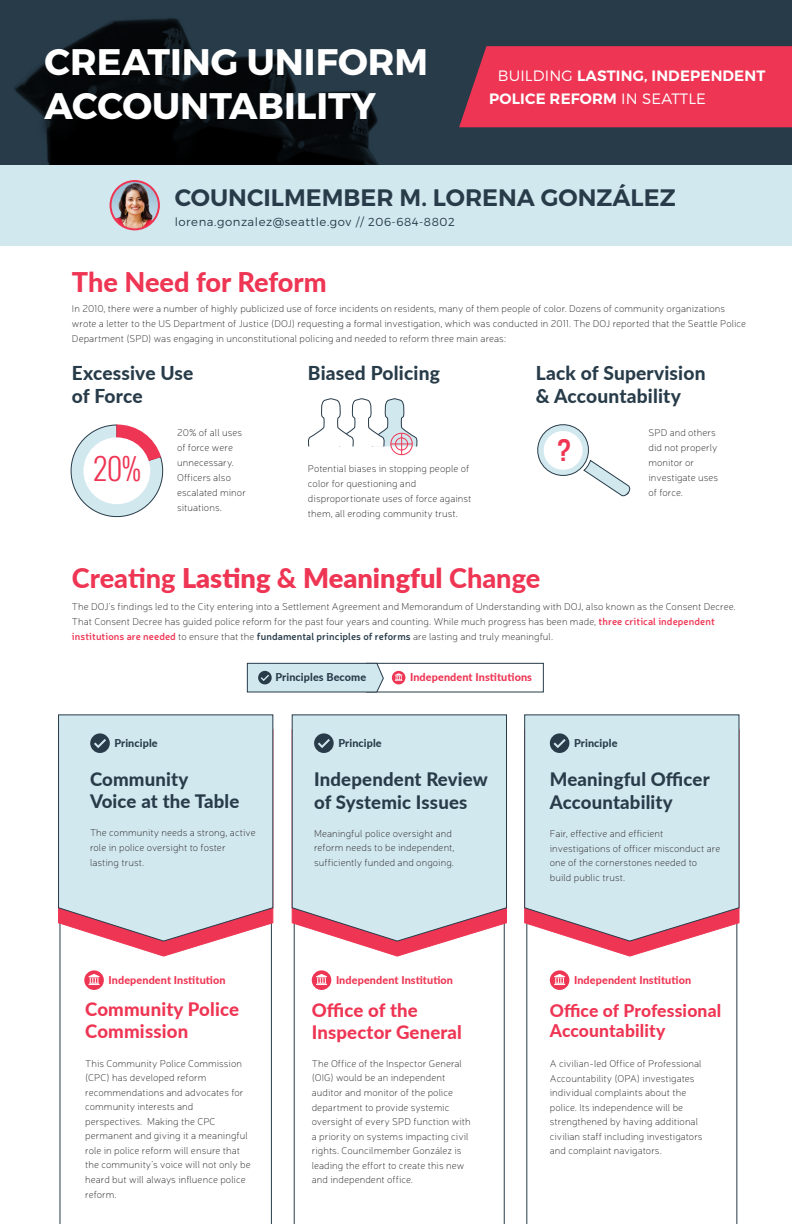
<style>
.page{position:relative;width:792px;height:1224px;background:#fff}
.page>*{position:absolute;margin:0;border:0;box-sizing:border-box;transform-origin:0 0}
.t1{font:700 37px/44.4px "Montserrat";color:#fff}
.t2{font:300 29.6px "Oswald";color:#ee3553}
.t3{font:900 27.1px "Lato";color:#ee3553}
.t4{font:800 27.1px "Lato";letter-spacing:-.005em;color:#ee3553}
.t5{font:27.1px "Oswald";color:#ee3553}
.t6{font:600 23.8px "Montserrat";color:#273b49}
.t7{font:800 19.1px/23px "Lato";letter-spacing:.01em;color:#273b49}
.t8{font:800 18.6px/22.3px "Lato";letter-spacing:.01em;color:#273b49}
.t9{font:800 18.6px/22.3px "Lato";letter-spacing:.01em;color:#ee3553}
.t10{font:800 17.5px/21px "Lato";letter-spacing:.01em;color:#ee3553}
.t11{font:600 15px/23px "Montserrat";letter-spacing:.01em;color:#fff}
.t12{font:300 11.7px "Montserrat";letter-spacing:.05em;color:#273b49}
.t13{font:800 10.8px "Lato";letter-spacing:.01em;color:#ee3553}
.t14{font:800 10.8px "Lato";letter-spacing:.01em;color:#273b49}
.t15{font:100 10px/14.6px "Neris";letter-spacing:.01em;color:#231f20}
.s1{font-weight:300}
.s2{font-weight:800}
.s3{font-weight:600;color:#ee3553}
.s4{font-weight:600;color:#273b49}
</style>
<div class="page">
<svg style="left:59px;top:957px;width:213px;height:267px"></svg>
<svg style="left:293px;top:957px;width:212px;height:267px"></svg>
<svg style="left:526px;top:957px;width:212px;height:267px"></svg>
<svg style="left:293px;top:942px;width:212px;height:15px"></svg>
<svg style="left:59px;top:942px;width:213px;height:15px"></svg>
<svg style="left:526px;top:942px;width:212px;height:15px"></svg>
<svg style="left:291px;top:714px;width:216px;height:228px;background:#d2dde5"></svg>
<svg style="left:58px;top:714px;width:216px;height:228px;background:#d2dce4"></svg>
<svg style="left:524px;top:714px;width:216px;height:228px;background:#d1dce4"></svg>
<svg style="left:90px;top:733px;width:20px;height:20px"></svg>
<svg style="left:314px;top:733px;width:20px;height:20px"></svg>
<svg style="left:550px;top:733px;width:19px;height:20px"></svg>
<svg style="left:84px;top:970px;width:20px;height:20px"></svg>
<svg style="left:88px;top:974px;width:12px;height:11px"></svg>
<div style="left:312px;top:970px;width:19px;height:20px;background:#ee3553;border-radius:50%"></div>
<svg style="left:316px;top:974px;width:11px;height:11px"></svg>
<div style="left:550px;top:970px;width:19px;height:20px;background:#ee3553;border-radius:50%"></div>
<svg style="left:554px;top:974px;width:11px;height:11px"></svg>
<svg style="left:70px;top:424px;width:94px;height:94px"></svg>
<div style="left:84px;top:437px;width:66px;height:67px;background:#fff;border-radius:50%"></div>
<svg style="left:246px;top:662px;width:298px;height:31px"></svg>
<svg style="left:0;top:0;width:480px;height:165px;background:#16222b"></svg>
<div style="left:480px;top:0;width:312px;height:165px;background:#273b49"></div>
<div style="left:459px;top:46px;width:333px;height:81px;background:#ee3553"></div>
<svg style="left:308px;top:398px;width:110px;height:57px"></svg>
<div style="left:395px;top:437px;width:13px;height:14px;border:1px solid #ee3553;border-radius:50%"></div>
<svg style="left:537px;top:424px;width:94px;height:73px"></svg>
<div style="left:0;top:165px;width:792px;height:81px;background:#d2e8ef"></div>
<img style="left:111px;top:181px;width:48px;height:48px;border-radius:24px">
<div style="left:110px;top:180px;width:50px;height:50px;border:2px solid #ee3553;border-radius:50%"></div>
<h1 class="t1" style="left:45px;top:40px;width:385px">CREATING UNIFORM<br>ACCOUNTABILITY</h1>
<h3 class="t11" style="left:489px;top:65px;width:278px;text-indent:9px"><span class="s1">BUILDING</span> LASTING, INDEPENDENT<br>POLICE REFORM <span class="s1">IN SEATTLE</span></h3>
<h3 class="t6" style="left:175px;top:183px;width:502px">COUNCILMEMBER M. LORENA GONZÁLEZ</h3>
<p class="t12" style="left:175px;top:214px;width:282px">lorena.gonzalez@seattle.gov // 206-684-8802</p>
<h3 class="t4" style="left:72px;top:262px;width:256px">The Need for Reform</h3>
<p class="t15" style="left:72px;top:301px;width:676px;line-height:15px">In 2010, there were a number of highly publicized use of force incidents on residents, many of them people of color. Dozens of community organizations wrote a letter to the US Department of Justice (DOJ) requesting a formal investigation, which was conducted in 2011. The DOJ reported that the Seattle Police<br>Department (SPD) was engaging in unconstitutional policing and needed to reform three main areas:</p>
<h3 class="t7" style="left:72px;top:361px;width:123px">Excessive Use of Force</h3>
<h2 class="t2" style="left:93px;top:449px;width:49px">20%</h2>
<p class="t15" style="left:177px;top:425px;width:70px;line-height:15px">20% of all uses of force were unnecessary.<br>Officers also escalated minor situations.</p>
<h3 class="t7" style="left:308px;top:361px;width:133px">Biased Policing</h3>
<p class="t15" style="left:308px;top:461px;width:165px;line-height:15px">Potential biases in stopping people of color for questioning and disproportionate uses of force against them, all eroding community trust.</p>
<h3 class="t7" style="left:536px;top:361px;width:171px">Lack of Supervision &amp; Accountability</h3>
<h3 class="t5" style="left:556px;top:429px;width:17px">?</h3>
<p class="t15" style="left:648px;top:425px;width:71px;line-height:15px">SPD and others did not properly monitor or investigate uses of force.</p>
<h3 class="t3" style="left:72px;top:558px;width:470px"><span class="s2">Creating</span> Lasting <span class="s2">&amp;</span> Meaningful <span class="s2">Change</span></h3>
<p class="t15" style="left:72px;top:599px;width:665px;line-height:15px">The DOJ’s findings led to the City entering into a Settlement Agreement and Memorandum of Understanding with DOJ, also known as the Consent Decree.<br>That Consent Decree has guided police reform for the past four years and counting. While much progress has been made, <span class="s3">three critical independent institutions are needed</span> to ensure that the <span class="s4">fundamental principles of reforms</span> are lasting and truly meaningful.</p>
<p class="t14" style="left:275px;top:670px;width:92px">Principles Become</p>
<p class="t13" style="left:410px;top:669px;width:123px">Independent Institutions</p>
<p class="t14" style="left:114px;top:735px;width:45px">Principle</p>
<p class="t14" style="left:338px;top:735px;width:45px">Principle</p>
<p class="t14" style="left:574px;top:735px;width:45px">Principle</p>
<h3 class="t8" style="left:90px;top:767px;width:151px">Community<br>Voice at the Table</h3>
<h3 class="t8" style="left:314px;top:768px;width:175px">Independent Review of Systemic Issues</h3>
<h3 class="t8" style="left:550px;top:768px;width:161px">Meaningful Officer<br>Accountability</h3>
<p class="t15" style="left:90px;top:826px;width:167px">The community needs a strong, active role in police oversight to foster lasting trust.</p>
<p class="t15" style="left:314px;top:826px;width:142px">Meaningful police oversight and reform needs to be independent, sufficiently funded and ongoing.</p>
<p class="t15" style="left:550px;top:826px;width:172px">Fair, effective and efficient investigations of officer misconduct are one of the cornerstones needed to build public trust.</p>
<p class="t13" style="left:109px;top:972px;width:119px">Independent Institution</p>
<p class="t13" style="left:336px;top:972px;width:119px">Independent Institution</p>
<p class="t13" style="left:574px;top:972px;width:119px">Independent Institution</p>
<h3 class="t9" style="left:85px;top:997px;width:155px">Community Police<br>Commission</h3>
<h3 class="t9" style="left:312px;top:998px;width:152px">Office of the<br>Inspector General</h3>
<h3 class="t10" style="left:550px;top:999px;width:173px">Office of Professional<br>Accountability</h3>
<p class="t15" style="left:85px;top:1056px;width:167px">This Community Police Commission (CPC) has developed reform recommendations and advocates for community interests and perspectives. Making the CPC permanent and giving it a meaningful role in police reform will ensure that the community’s voice will not only be heard but will always influence police reform.</p>
<p class="t15" style="left:312px;top:1056px;width:161px">The Office of the Inspector General (OIG) would be an independent auditor and monitor of the police department to provide systemic oversight of every SPD function with a priority on systems impacting civil rights. Councilmember González is leading the effort to create this new and independent office.</p>
<p class="t15" style="left:550px;top:1056px;width:154px">A civilian-led Office of Professional Accountability (OPA) investigates individual complaints about the police. Its independence will be strengthened by having additional civilian staff including investigators and complaint navigators.</p>
</div>
